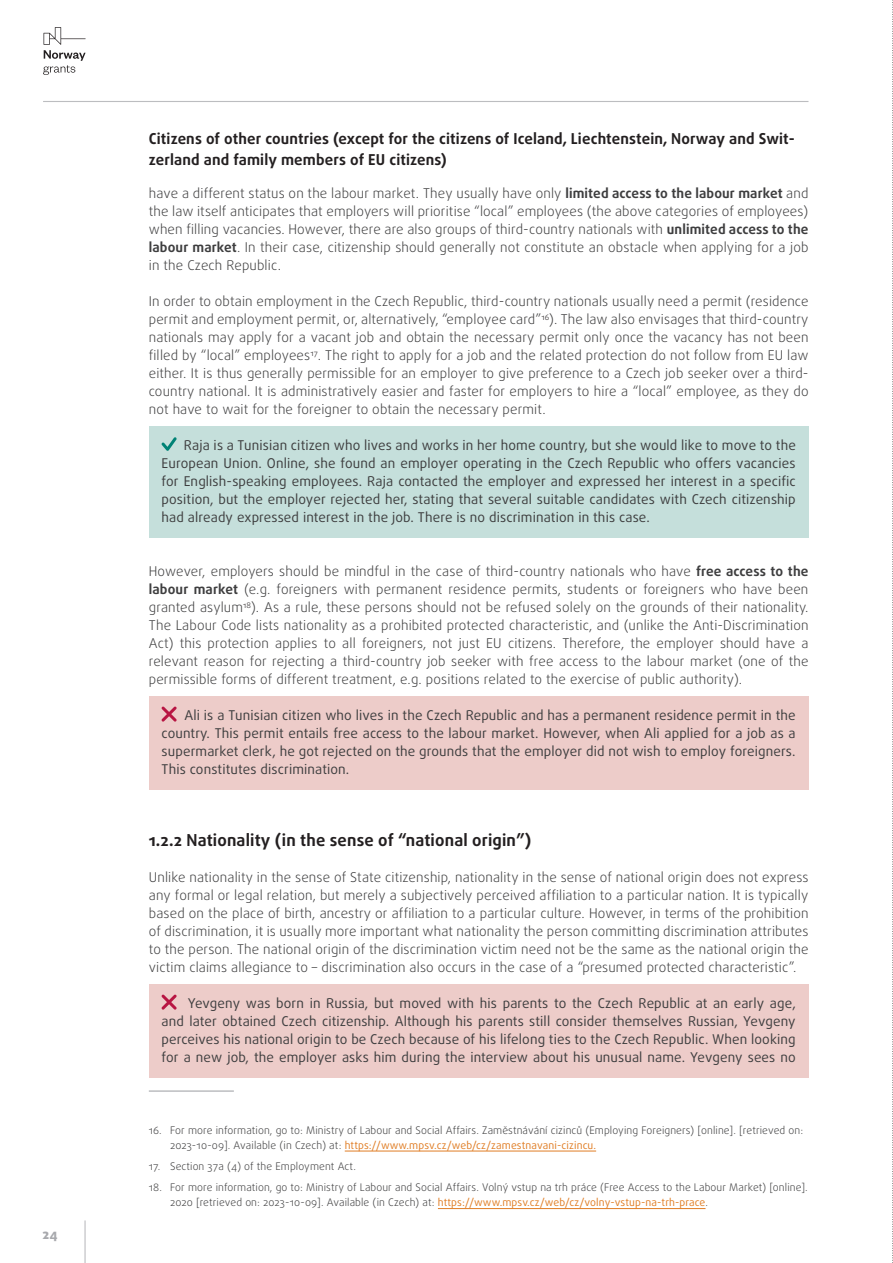
<style>
.page{position:relative;width:893px;height:1263px;background:#fff}
.page>*{position:absolute;margin:0;border:0;box-sizing:border-box;transform-origin:0 0}
.Nadpis-H4{font:700 16.5px "Daxline Pro";letter-spacing:.01em;color:#231f20}
.Nadpis-H5{font:700 15px/21px "Daxline Pro";letter-spacing:.01em;color:#231f20}
.normal_text{font:300 13.5px/18px "Daxline Pro";letter-spacing:.01em;color:#3e3e3f;text-align:justify}
.box-spatny{font:13.5px/18px "Daxline Pro";letter-spacing:.01em;color:#3e3e3f;text-align:justify}
.box-dobry{font:13.5px/18px "Daxline Pro";letter-spacing:.01em;color:#3e3e3f;text-align:justify}
.t1{font:800 13.5px "Daxline Pro";color:#a8a9ad}
.numbering{font:300 10.5px/15px "Daxline Pro";letter-spacing:.01em;color:#3e3e3f}
.s1{font-weight:700}
.s2{font-weight:400;color:#e07e26}
</style>
<div class="page">
<hr style="left:84px;top:1220px;width:2px;height:43px;background:#bcbdc0">
<svg style="left:43px;top:27px;width:43px;height:48px"></svg>
<hr style="left:43px;top:101px;width:765px;height:1px;background:#bcbdc0">
<div style="left:149px;top:427px;width:659px;height:111px;background:#c5dfdb"></div>
<div style="left:149px;top:697px;width:659px;height:93px;background:#edccc9"></div>
<div style="left:149px;top:985px;width:659px;height:93px;background:#edccc9"></div>
<svg style="left:162px;top:437px;width:15px;height:14px"></svg>
<svg style="left:162px;top:706px;width:15px;height:16px"></svg>
<svg style="left:162px;top:995px;width:15px;height:15px"></svg>
<hr style="left:149px;top:1090px;width:85px;height:2px;background:#bcbdc0">
<hr style="left:345px;top:1151px;width:251px;height:1px;background:#e07e26">
<hr style="left:438px;top:1208px;width:267px;height:1px;background:#e07e26">
<svg style="left:892px;top:0;width:1px;height:1263px"></svg>
<p class="t1" style="left:43px;top:1225px;width:17px">24</p>
<h4 class="Nadpis-H5" style="left:149px;top:128px;width:647px">Citizens of other countries (except for the citizens of Iceland, Liechtenstein, Norway and Swit&shy;zerland and family members of EU citizens)</h4>
<p class="normal_text" style="left:149px;top:184px;width:661px">have a different status on the labour market. They usually have only <span class="s1">limited access to the labour market</span> and the law itself anticipates that employers will prioritise “local” employees (the above categories of employees) when filling vacancies. However, there are also groups of third-country nationals with <span class="s1">unlimited access to the labour market</span>. In their case, citizenship should generally not constitute an obstacle when applying for a job in the Czech Republic.</p>
<p class="normal_text" style="left:149px;top:292px;width:661px">In order to obtain employment in the Czech Republic, third-country nationals usually need a permit (residence permit and employment permit, or, alternatively, “employee card”<sup>16</sup>). The law also envisages that third-country nationals may apply for a vacant job and obtain the necessary permit only once the vacancy has not been filled by “local” employees<sup>17</sup>. The right to apply for a job and the related protection do not follow from EU law either. It is thus generally permissible for an employer to give preference to a Czech job seeker over a third&shy;country national. It is administratively easier and faster for employers to hire a “local” employee, as they do not have to wait for the foreigner to obtain the necessary permit.</p>
<p class="box-dobry" style="left:162px;top:436px;width:636px;text-indent:22px">Raja is a Tunisian citizen who lives and works in her home country, but she would like to move to the European Union. Online, she found an employer operating in the Czech Republic who offers vacancies for English-speaking employees. Raja contacted the employer and expressed her interest in a specific position, but the employer rejected her, stating that several suitable candidates with Czech citizenship had already expressed interest in the job. There is no discrimination in this case.</p>
<p class="normal_text" style="left:149px;top:562px;width:661px">However, employers should be mindful in the case of third-country nationals who have <span class="s1">free access to the labour market</span> (e.g. foreigners with permanent residence permits, students or foreigners who have been granted asylum<sup>18</sup>). As a rule, these persons should not be refused solely on the grounds of their nationality.<br>The Labour Code lists nationality as a prohibited protected characteristic, and (unlike the Anti-Discrimination Act) this protection applies to all foreigners, not just EU citizens. Therefore, the employer should have a relevant reason for rejecting a third-country job seeker with free access to the labour market (one of the permissible forms of different treatment, e.g. positions related to the exercise of public authority).</p>
<p class="box-spatny" style="left:162px;top:706px;width:636px;text-indent:23px">Ali is a Tunisian citizen who lives in the Czech Republic and has a permanent residence permit in the country. This permit entails free access to the labour market. However, when Ali applied for a job as a supermarket clerk, he got rejected on the grounds that the employer did not wish to employ foreigners.<br>This constitutes discrimination.</p>
<h4 class="Nadpis-H4" style="left:149px;top:829px;width:384px">1.2.2 Nationality (in the sense of “national origin”)</h4>
<p class="normal_text" style="left:149px;top:868px;width:661px">Unlike nationality in the sense of State citizenship, nationality in the sense of national origin does not express any formal or legal relation, but merely a subjectively perceived affiliation to a particular nation. It is typically based on the place of birth, ancestry or affiliation to a particular culture. However, in terms of the prohibition of discrimination, it is usually more important what nationality the person committing discrimination attributes to the person. The national origin of the discrimination victim need not be the same as the national origin the victim claims allegiance to – discrimination also occurs in the case of a “presumed protected characteristic”.</p>
<p class="box-spatny" style="left:162px;top:994px;width:636px;text-indent:26px">Yevgeny was born in Russia, but moved with his parents to the Czech Republic at an early age, and later obtained Czech citizenship. Although his parents still consider themselves Russian, Yevgeny perceives his national origin to be Czech because of his lifelong ties to the Czech Republic. When looking for a new job, the employer asks him during the interview about his unusual name. Yevgeny sees no</p>
<p class="numbering" style="left:170px;top:1122px;width:635px;text-indent:-21px">16. For more information, go to: Ministry of Labour and Social Affairs. Zaměstnávání cizinců (Employing Foreigners) [online]. [retrieved on:<br>2023-10-09]. Available (in Czech) at: <span class="s2">https://www.mpsv.cz/web/cz/zamestnavani-cizincu.</span></p>
<p class="numbering" style="left:149px;top:1159px;width:209px">17. Section 37a (4) of the Employment Act.</p>
<p class="numbering" style="left:170px;top:1180px;width:639px;text-indent:-21px">18. For more information, go to: Ministry of Labour and Social Affairs. Volný vstup na trh práce (Free Access to the Labour Market) [online].<br>2020 [retrieved on: 2023-10-09]. Available (in Czech) at: <span class="s2">https://www.mpsv.cz/web/cz/volny-vstup-na-trh-prace</span>.</p>
</div>
